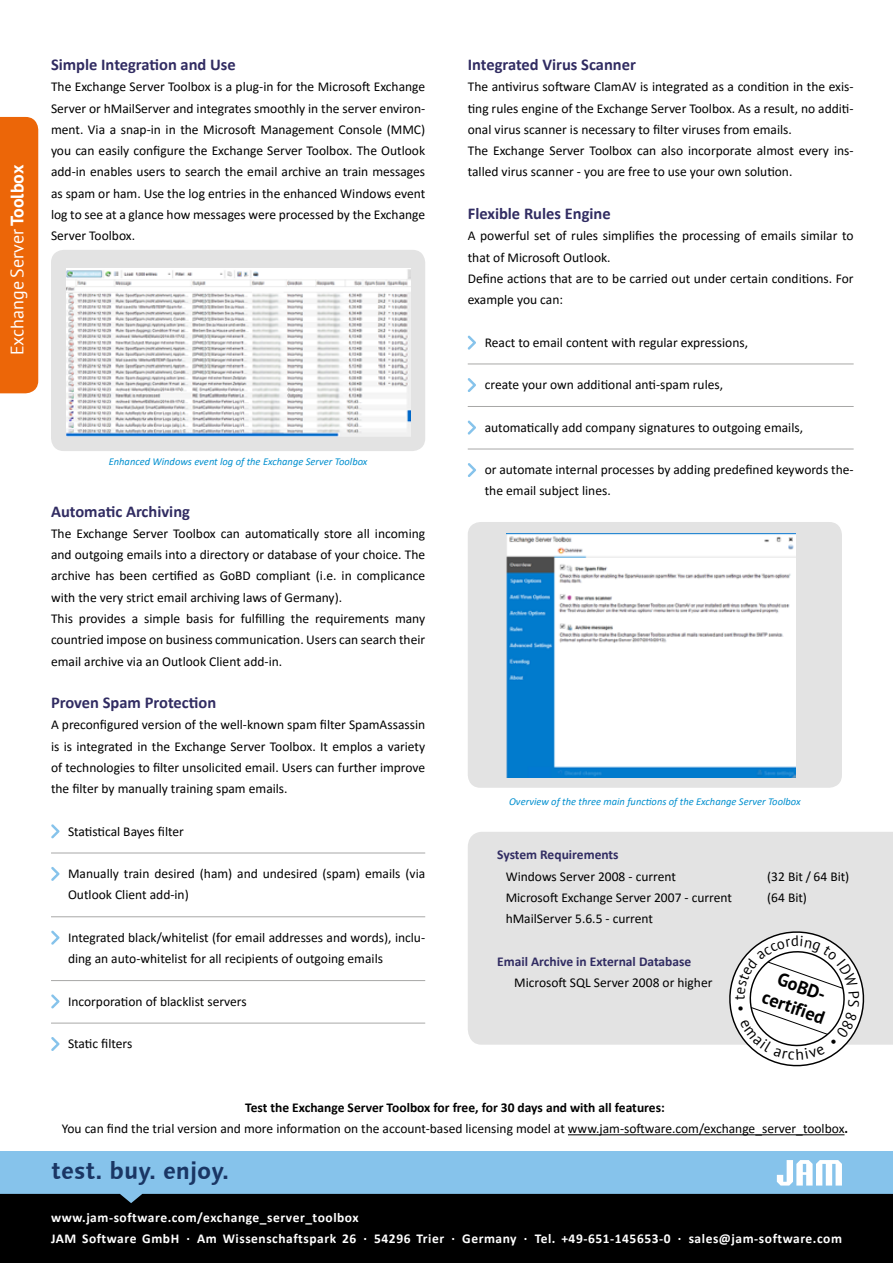
<style>
.page{position:relative;width:893px;height:1263px;background:#fff}
.page>*{position:absolute;margin:0;border:0;box-sizing:border-box;transform-origin:0 0}
.t1{font:700 24px "Linotype Syntax";color:#1a3664}
.t2{font:700 18.3px/21.9px "PT Sans";color:#000;text-align:center}
.t3{font:18px "PT Sans";color:#fff}
.t4{font:700 16.5px "Calibri";color:#312c62}
.t5{font:13.5px/21.3px "Calibri";color:#000}
.t6{font:700 13.5px/21px "Calibri";letter-spacing:.04em;color:#fff}
.t7{font:700 13.5px "Calibri";color:#312c62}
.t8{font:italic 10.5px "Calibri";color:#008fcf}
.s1{font-weight:700}
</style>
<div class="page">
<div style="left:468px;top:832px;width:425px;height:213px;background:#e3e3e3"></div>
<div style="left:0;top:1151px;width:893px;height:112px;background:#86c3eb"></div>
<div style="left:0;top:1194px;width:893px;height:69px;background:#000"></div>
<hr style="left:51px;top:853px;width:374px;height:1px;background:#a8a8a7">
<hr style="left:51px;top:916px;width:374px;height:1px;background:#a8a8a7">
<hr style="left:51px;top:980px;width:374px;height:1px;background:#a8a8a7">
<hr style="left:51px;top:1023px;width:374px;height:1px;background:#a8a8a7">
<hr style="left:468px;top:364px;width:386px;height:1px;background:#a8a8a7">
<hr style="left:468px;top:406px;width:386px;height:1px;background:#a8a8a7">
<hr style="left:468px;top:449px;width:386px;height:1px;background:#a8a8a7">
<svg style="left:777px;top:1160px;width:65px;height:25px"></svg>
<svg style="left:51px;top:824px;width:9px;height:14px"></svg>
<svg style="left:51px;top:867px;width:9px;height:14px"></svg>
<svg style="left:51px;top:930px;width:9px;height:15px"></svg>
<svg style="left:51px;top:994px;width:9px;height:14px"></svg>
<svg style="left:51px;top:1037px;width:9px;height:14px"></svg>
<div style="left:0;top:117px;width:38px;height:276px;background:#ec6608"></div>
<div style="left:51px;top:250px;width:374px;height:201px;background:#e3e3e3;border-radius:13px"></div>
<div style="left:468px;top:522px;width:374px;height:266px;background:#e3e3e3;border-radius:13px"></div>
<hr style="left:568px;top:1134px;width:276px;height:1px;background:#000">
<svg style="left:468px;top:335px;width:8px;height:15px"></svg>
<svg style="left:468px;top:378px;width:8px;height:14px"></svg>
<svg style="left:468px;top:420px;width:8px;height:15px"></svg>
<svg style="left:468px;top:463px;width:8px;height:14px"></svg>
<img style="left:66px;top:268px;width:344px;height:169px">
<img style="left:506px;top:534px;width:289px;height:243px">
<svg style="left:725px;top:928px;width:143px;height:139px"></svg>
<h3 class="t3" style="left:6px;top:355px;width:192px;rotate:-90deg">Exchange Server <span class="s1">Toolbox</span></h3>
<p class="t4" style="left:51px;top:53px;width:186px">Simple Integration and Use</p>
<p class="t5" style="left:51px;top:76px;width:376px;text-align:justify">The Exchange Server Toolbox is a plug-in for the Microsoft Exchange Server or hMailServer and integrates smoothly in the server environ&shy;ment. Via a snap-in in the Microsoft Management Console (MMC) you can easily configure the Exchange Server Toolbox. The Outlook add-in enables users to search the email archive an train messages as spam or ham. Use the log entries in the enhanced Windows event log to see at a glance how messages were processed by the Exchange Server Toolbox.</p>
<p class="t8" style="left:109px;top:455px;width:260px">Enhanced Windows event log of the Exchange Server Toolbox</p>
<p class="t4" style="left:51px;top:499px;width:140px">Automatic Archiving</p>
<p class="t5" style="left:51px;top:522px;width:376px">The Exchange Server Toolbox can automatically store all incoming and outgoing emails into a directory or database of your choice. The archive has been certified as GoBD compliant (i.e. in complicance with the very strict email archiving laws of Germany).<br>This provides a simple basis for fulfilling the requirements many countried impose on business communication. Users can search their email archive via an Outlook Client add-in.</p>
<p class="t4" style="left:51px;top:691px;width:167px">Proven Spam Protection</p>
<p class="t5" style="left:51px;top:714px;width:376px;text-align:justify">A preconfigured version of the well-known spam filter SpamAssassin is is integrated in the Exchange Server Toolbox. It emplos a variety of technologies to filter unsolicited email. Users can further improve the filter by manually training spam emails.</p>
<p class="t5" style="left:68px;top:820px;width:117px">Statistical Bayes filter</p>
<p class="t5" style="left:68px;top:863px;width:359px">Manually train desired (ham) and undesired (spam) emails (via<br>Outlook Client add-in)</p>
<p class="t5" style="left:68px;top:926px;width:359px">Integrated black/whitelist (for email addresses and words), inclu&shy;ding an auto-whitelist for all recipients of outgoing emails</p>
<p class="t5" style="left:68px;top:990px;width:180px">Incorporation of blacklist servers</p>
<p class="t5" style="left:68px;top:1033px;width:66px">Static filters</p>
<p class="t4" style="left:468px;top:53px;width:170px">Integrated Virus Scanner</p>
<p class="t5" style="left:468px;top:76px;width:387px">The antivirus software ClamAV is integrated as a condition in the exis&shy;ting rules engine of the Exchange Server Toolbox. As a result, no additi&shy;onal virus scanner is necessary to filter viruses from emails.<br>The Exchange Server Toolbox can also incorporate almost every ins&shy;talled virus scanner - you are free to use your own solution.</p>
<p class="t4" style="left:468px;top:202px;width:145px">Flexible Rules Engine</p>
<p class="t5" style="left:468px;top:225px;width:387px">A powerful set of rules simplifies the processing of emails similar to that of Microsoft Outlook.<br>Define actions that are to be carried out under certain conditions. For example you can:</p>
<p class="t5" style="left:485px;top:331px;width:265px">React to email content with regular expressions,</p>
<p class="t5" style="left:485px;top:374px;width:240px">create your own additional anti-spam rules,</p>
<p class="t5" style="left:485px;top:416px;width:320px">automatically add company signatures to outgoing emails,</p>
<p class="t5" style="left:485px;top:459px;width:370px">or automate internal processes by adding predefined keywords the&shy;the email subject lines.</p>
<p class="t8" style="left:509px;top:794px;width:293px">Overview of the three main functions of the Exchange Server Toolbox</p>
<p class="t7" style="left:497px;top:845px;width:123px">System Requirements</p>
<p class="t5" style="left:506px;top:865px;width:172px">Windows Server 2008 - current</p>
<p class="t5" style="left:767px;top:865px;width:84px">(32 Bit / 64 Bit)</p>
<p class="t5" style="left:506px;top:886px;width:228px">Microsoft Exchange Server 2007 - current</p>
<p class="t5" style="left:767px;top:886px;width:41px">(64 Bit)</p>
<p class="t5" style="left:506px;top:908px;width:149px">hMailServer 5.6.5 - current</p>
<p class="t7" style="left:497px;top:952px;width:196px">Email Archive in External Database</p>
<p class="t5" style="left:514px;top:972px;width:200px">Microsoft SQL Server 2008 or higher</p>
<h2 class="t2" style="left:774px;top:965px;width:66px;rotate:20deg">GoBD&shy;certified</h2>
<p class="t5" style="left:62px;top:1096px;width:788px;text-align:center"><span class="s1">Test the Exchange Server Toolbox for free, for 30 days and with all features:<br></span>You can find the trial version and more information on the account-based licensing model at www.jam-software.com/exchange_server_toolbox<span class="s1">.</span></p>
<h1 class="t1" style="left:51px;top:1156px;width:180px">test. buy. enjoy.</h1>
<p class="t6" style="left:51px;top:1206px;width:792px">www.jam-software.com/exchange_server_toolbox<br>JAM Software GmbH · Am Wissenschaftspark 26 · 54296 Trier · Germany · Tel. +49-651-145653-0 · sales@jam-software.com</p>
</div>
